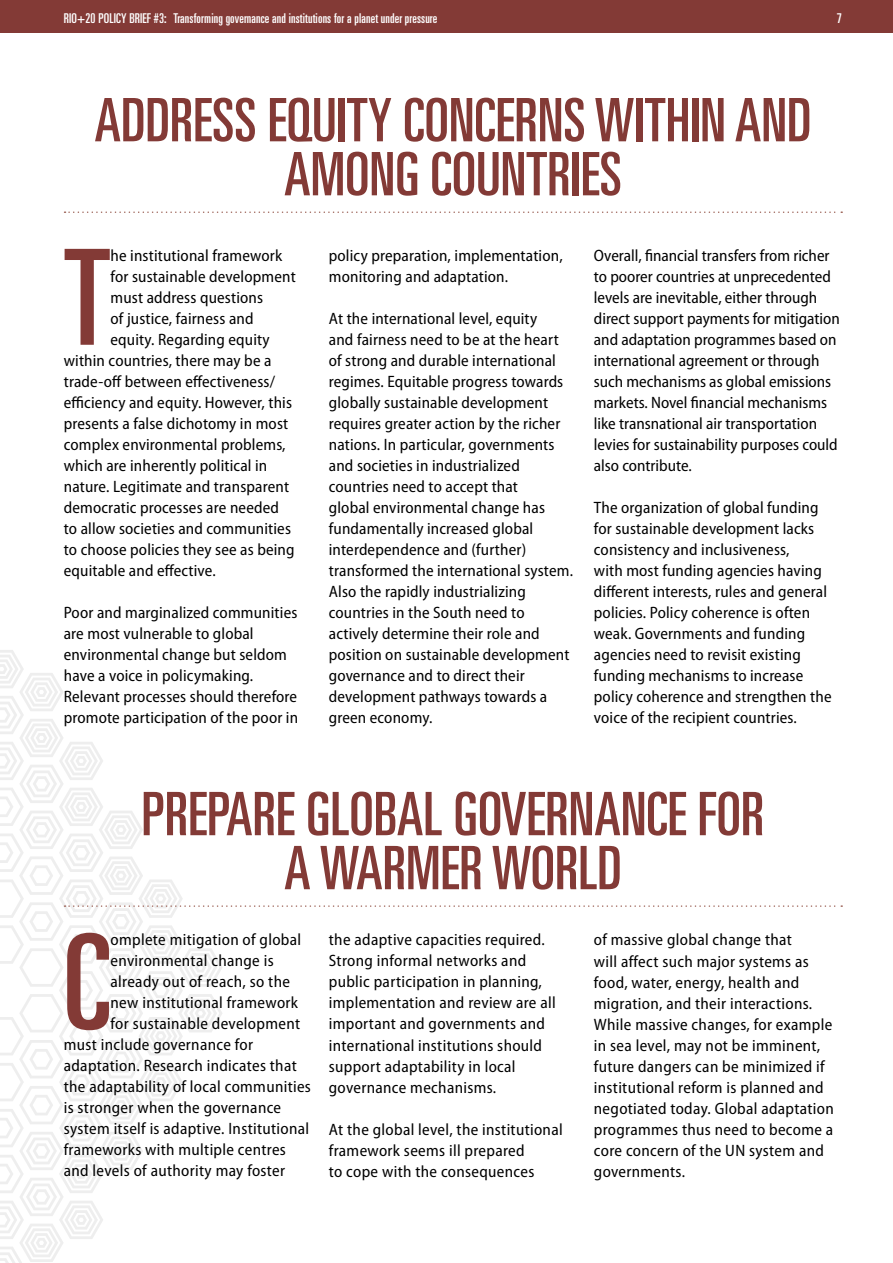
<style>
.page{position:relative;width:893px;height:1263px;background:#fff}
.page>*{position:absolute;margin:0;border:0;box-sizing:border-box;transform-origin:0 0}
.t1{font:ultra-condensed 132.9px "Univers";color:#833a36}
.t2{font:ultra-condensed 60px/54px "Univers";color:#833a36;text-align:center}
.t3{font:semi-condensed 16.5px/21px "Myriad Pro";letter-spacing:.01em;color:#000}
.t4{font:ultra-condensed 13.5px "Univers";letter-spacing:.01em;color:#fff}
</style>
<div class="page">
<div style="left:0;top:0;width:893px;height:32px;background:#833a36"></div>
<svg style="left:65px;top:211px;width:777px;height:2px"></svg>
<svg style="left:0;top:650px;width:842px;height:613px"></svg>
<p class="t4" style="left:64px;top:10px;width:375px">RIO+20 POLICY BRIEF #3: TRANSFORMING GOVERNANCE AND INSTITUTIONS FOR A PLANET UNDER PRESSURE</p>
<p class="t4" style="left:837px;top:11px;width:7px">7</p>
<h2 class="t2" style="left:94px;top:93px;width:718px">ADDRESS EQUITY CONCERNS WITHIN AND<br>AMONG COUNTRIES</h2>
<h1 class="t1" style="left:64px;top:222px;width:48px">T</h1>
<p class="t3" style="left:111px;top:245px;width:173px">he institutional framework</p>
<p class="t3" style="left:111px;top:266px;width:187px">for sustainable development</p>
<p class="t3" style="left:111px;top:287px;width:154px">must address questions</p>
<p class="t3" style="left:111px;top:308px;width:145px">of justice, fairness and</p>
<p class="t3" style="left:111px;top:329px;width:161px">equity. Regarding equity</p>
<p class="t3" style="left:64px;top:350px;width:209px">within countries, there may be a</p>
<p class="t3" style="left:64px;top:371px;width:213px">trade-off between effectiveness/</p>
<p class="t3" style="left:64px;top:392px;width:230px">efficiency and equity. However, this</p>
<p class="t3" style="left:64px;top:413px;width:226px">presents a false dichotomy in most</p>
<p class="t3" style="left:64px;top:434px;width:223px">complex environmental problems,</p>
<p class="t3" style="left:64px;top:455px;width:205px">which are inherently political in</p>
<p class="t3" style="left:64px;top:476px;width:227px">nature. Legitimate and transparent</p>
<p class="t3" style="left:64px;top:497px;width:217px">democratic processes are needed</p>
<p class="t3" style="left:64px;top:518px;width:229px">to allow societies and communities</p>
<p class="t3" style="left:64px;top:539px;width:232px">to choose policies they see as being</p>
<p class="t3" style="left:64px;top:560px;width:154px">equitable and effective.</p>
<p class="t3" style="left:64px;top:602px;width:236px">Poor and marginalized communities are most vulnerable to global environmental change but seldom have a voice in policymaking.<br>Relevant processes should therefore promote participation of the poor in</p>
<p class="t3" style="left:329px;top:245px;width:235px">policy preparation, implementation, monitoring and adaptation.</p>
<p class="t3" style="left:329px;top:308px;width:246px">At the international level, equity<br>and fairness need to be at the heart of strong and durable international regimes. Equitable progress towards globally sustainable development requires greater action by the richer nations. In particular, governments and societies in industrialized countries need to accept that<br>global environmental change has fundamentally increased global interdependence and (further) transformed the international system.<br>Also the rapidly industrializing countries in the South need to actively determine their role and position on sustainable development governance and to direct their development pathways towards a green economy.</p>
<p class="t3" style="left:594px;top:245px;width:247px">Overall, financial transfers from richer to poorer countries at unprecedented levels are inevitable, either through direct support payments for mitigation and adaptation programmes based on international agreement or through such mechanisms as global emissions markets. Novel financial mechanisms like transnational air transportation levies for sustainability purposes could also contribute.</p>
<p class="t3" style="left:594px;top:497px;width:239px">The organization of global funding for sustainable development lacks consistency and inclusiveness,<br>with most funding agencies having different interests, rules and general policies. Policy coherence is often weak. Governments and funding agencies need to revisit existing funding mechanisms to increase policy coherence and strengthen the voice of the recipient countries.</p>
<h2 class="t2" style="left:141px;top:787px;width:624px">PREPARE GLOBAL GOVERNANCE FOR<br>A WARMER WORLD</h2>
<h1 class="t1" style="left:64px;top:906px;width:43px">C</h1>
<p class="t3" style="left:111px;top:930px;width:192px">omplete mitigation of global</p>
<p class="t3" style="left:111px;top:951px;width:165px">environmental change is</p>
<p class="t3" style="left:111px;top:972px;width:181px">already out of reach, so the</p>
<p class="t3" style="left:111px;top:993px;width:189px">new institutional framework</p>
<p class="t3" style="left:111px;top:1014px;width:191px">for sustainable development</p>
<p class="t3" style="left:64px;top:1035px;width:191px">must include governance for</p>
<p class="t3" style="left:64px;top:1056px;width:234px">adaptation. Research indicates that</p>
<p class="t3" style="left:64px;top:1077px;width:249px">the adaptability of local communities</p>
<p class="t3" style="left:64px;top:1098px;width:219px">is stronger when the governance</p>
<p class="t3" style="left:64px;top:1119px;width:247px">system itself is adaptive. Institutional</p>
<p class="t3" style="left:64px;top:1140px;width:224px">frameworks with multiple centres</p>
<p class="t3" style="left:64px;top:1161px;width:223px">and levels of authority may foster</p>
<p class="t3" style="left:329px;top:930px;width:228px">the adaptive capacities required.<br>Strong informal networks and public participation in planning, implementation and review are all important and governments and international institutions should support adaptability in local governance mechanisms.</p>
<p class="t3" style="left:329px;top:1119px;width:235px">At the global level, the institutional framework seems ill prepared<br>to cope with the consequences</p>
<p class="t3" style="left:594px;top:930px;width:241px">of massive global change that<br>will affect such major systems as food, water, energy, health and migration, and their interactions.<br>While massive changes, for example in sea level, may not be imminent, future dangers can be minimized if institutional reform is planned and negotiated today. Global adaptation programmes thus need to become a core concern of the UN system and governments.</p>
</div>
